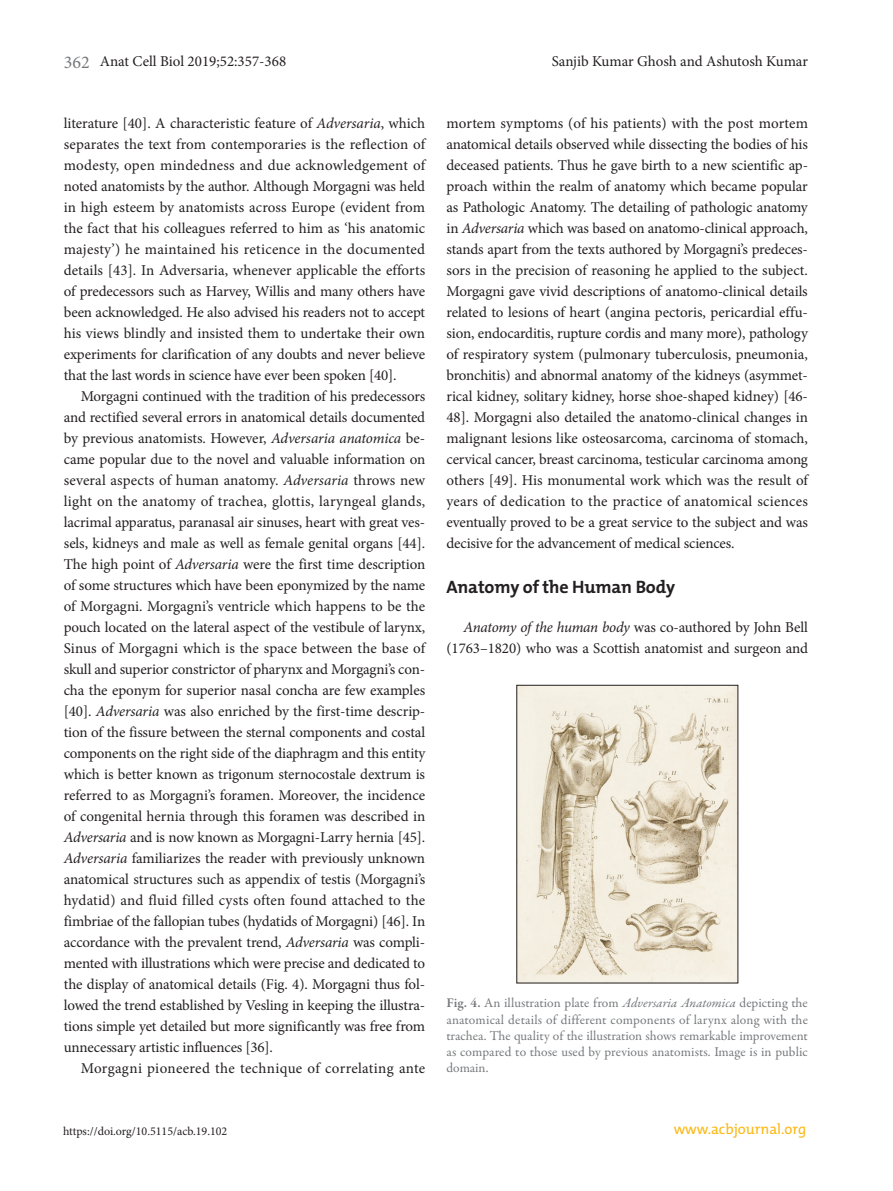
<style>
.page{position:relative;width:893px;height:1191px;background:#fff}
.page>*{position:absolute;margin:0;border:0;box-sizing:border-box;transform-origin:0 0}
.t1{font:700 18px "The Mix";letter-spacing:-.01em;color:#231f20}
.t2{font:15px/21px "Minion Pro";letter-spacing:-.01em;color:#231f20;text-align:justify}
.t3{font:15px "Minion Pro";letter-spacing:.02em;color:#231f20}
.t4{font:14.7px "The Mix";color:#fcb814}
.t5{font:13.5px/16.2px "Garamond Premr Pro";letter-spacing:.005em;color:#76787b;text-align:justify}
.t6{font:12px "Minion Pro";color:#231f20}
.s1{font-size:18px;color:#76787b}
.s2{font-style:italic}
.s3{font-weight:600}
</style>
<div class="page">
<img style="left:518px;top:687px;width:218px;height:294px">
<div style="left:516px;top:685px;width:222px;height:298px;border:1px solid #231f20"></div>
<p class="t2" style="left:64px;top:50px;width:224px"><span class="s1">362</span> Anat Cell Biol 2019;52:357-368</p>
<p class="t2" style="left:552px;top:50px;width:258px">Sanjib Kumar Ghosh and Ashutosh Kumar</p>
<p class="t2" style="left:64px;top:113px;width:363px">literature [40]. A characteristic feature of <span class="s2">Adversaria</span>, which separates the text from contemporaries is the reflection of modesty, open mindedness and due acknowledgement of noted anatomists by the author. Although Morgagni was held in high esteem by anatomists across Europe (evident from the fact that his colleagues referred to him as ‘his anatomic majesty’) he maintained his reticence in the documented details [43]. In Adversaria, whenever applicable the efforts of predecessors such as Harvey, Willis and many others have been acknowledged. He also advised his readers not to accept his views blindly and insisted them to undertake their own experiments for clarification of any doubts and never believe that the last words in science have ever been spoken [40].</p>
<p class="t2" style="left:64px;top:386px;width:363px;text-indent:17px">Morgagni continued with the tradition of his predecessors and rectified several errors in anatomical details documented by previous anatomists. However, <span class="s2">Adversaria anatomica</span> be&shy;came popular due to the novel and valuable information on several aspects of human anatomy. <span class="s2">Adversaria</span> throws new light on the anatomy of trachea, glottis, laryngeal glands, lacrimal apparatus, paranasal air sinuses, heart with great ves&shy;sels, kidneys and male as well as female genital organs [44].<br>The high point of <span class="s2">Adversaria</span> were the first time description of some structures which have been eponymized by the name of Morgagni. Morgagni’s ventricle which happens to be the pouch located on the lateral aspect of the vestibule of larynx, Sinus of Morgagni which is the space between the base of skull and superior constrictor of pharynx and Morgagni’s con&shy;cha the eponym for superior nasal concha are few examples [40]. <span class="s2">Adversaria</span> was also enriched by the first-time descrip&shy;tion of the fissure between the sternal components and costal components on the right side of the diaphragm and this entity which is better known as trigonum sternocostale dextrum is referred to as Morgagni’s foramen. Moreover, the incidence of congenital hernia through this foramen was described in <span class="s2">Adversaria</span> and is now known as Morgagni-Larry hernia [45].<br><span class="s2">Adversaria</span> familiarizes the reader with previously unknown anatomical structures such as appendix of testis (Morgagni’s hydatid) and fluid filled cysts often found attached to the fimbriae of the fallopian tubes (hydatids of Morgagni) [46]. In accordance with the prevalent trend, <span class="s2">Adversaria</span> was compli&shy;mented with illustrations which were precise and dedicated to the display of anatomical details (Fig. 4). Morgagni thus fol&shy;lowed the trend established by Vesling in keeping the illustra&shy;tions simple yet detailed but more significantly was free from unnecessary artistic influences [36].</p>
<p class="t3" style="left:81px;top:1058px;width:346px">Morgagni pioneered the technique of correlating ante</p>
<p class="t2" style="left:446px;top:113px;width:363px">mortem symptoms (of his patients) with the post mortem anatomical details observed while dissecting the bodies of his deceased patients. Thus he gave birth to a new scientific ap&shy;proach within the realm of anatomy which became popular as Pathologic Anatomy. The detailing of pathologic anatomy in <span class="s2">Adversaria</span> which was based on anatomo-clinical approach, stands apart from the texts authored by Morgagni’s predeces&shy;sors in the precision of reasoning he applied to the subject.<br>Morgagni gave vivid descriptions of anatomo-clinical details related to lesions of heart (angina pectoris, pericardial effu&shy;sion, endocarditis, rupture cordis and many more), pathology of respiratory system (pulmonary tuberculosis, pneumonia, bronchitis) and abnormal anatomy of the kidneys (asymmet&shy;rical kidney, solitary kidney, horse shoe-shaped kidney) [46- 48]. Morgagni also detailed the anatomo-clinical changes in malignant lesions like osteosarcoma, carcinoma of stomach, cervical cancer, breast carcinoma, testicular carcinoma among others [49]. His monumental work which was the result of years of dedication to the practice of anatomical sciences eventually proved to be a great service to the subject and was decisive for the advancement of medical sciences.</p>
<p class="t1" style="left:446px;top:572px;width:230px">Anatomy of the Human Body</p>
<p class="t2" style="left:446px;top:617px;width:363px;text-align:right"><span class="s2">Anatomy of the human body</span> was co-authored by John Bell (1763–1820) who was a Scottish anatomist and surgeon and</p>
<p class="t5" style="left:446px;top:995px;width:363px"><span class="s3">Fig. 4.</span> An illustration plate from <span class="s2">Adversaria Anatomica</span> depicting the anatomical details of different components of larynx along with the trachea. The quality of the illustration shows remarkable improvement as compared to those used by previous anatomists. Image is in public domain.</p>
<p class="t6" style="left:63px;top:1123px;width:166px">https://doi.org/10.5115/acb.19.102</p>
<p class="t4" style="left:674px;top:1117px;width:134px">www.acbjournal.org</p>
</div>
